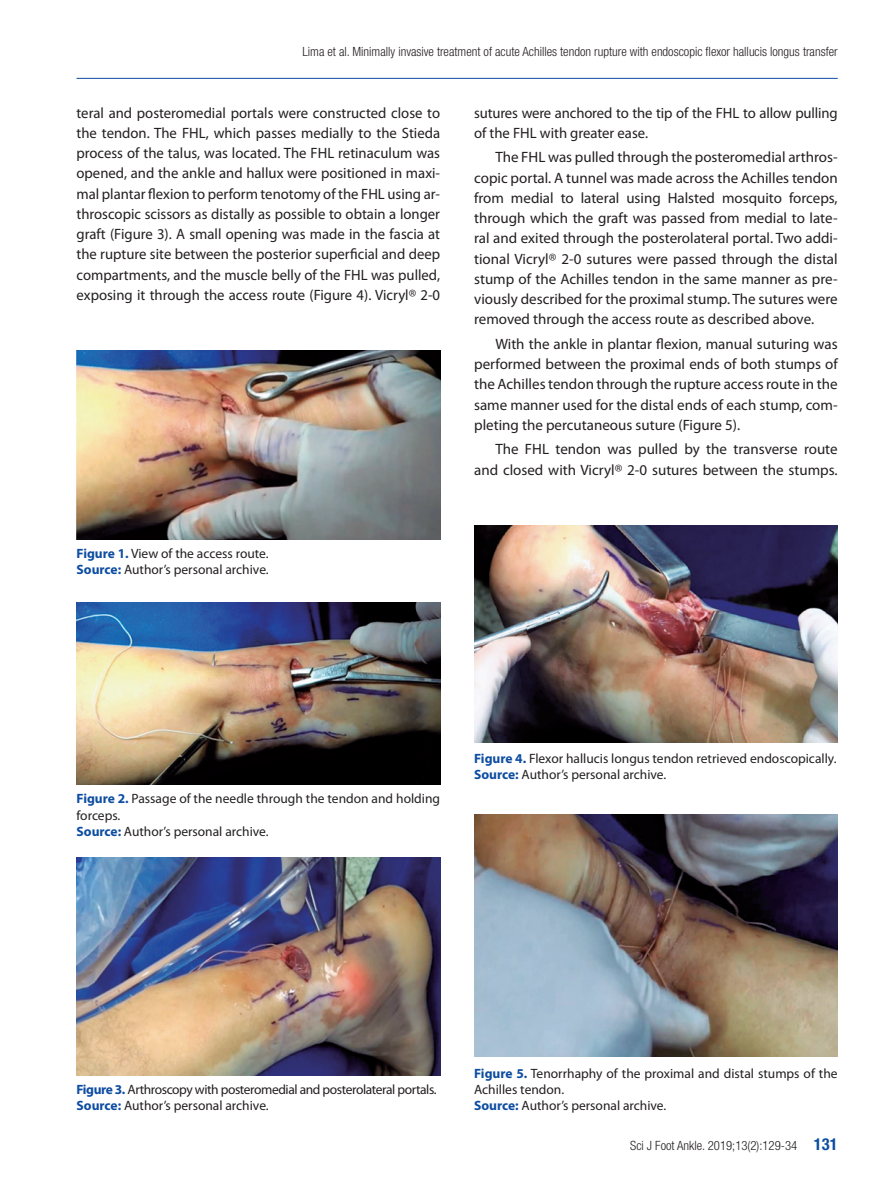
<style>
.page{position:relative;width:893px;height:1191px;background:#fff}
.page>*{position:absolute;margin:0;border:0;box-sizing:border-box;transform-origin:0 0}
.t1{font:15px/20.2px "Myriad Pro";color:#231f20;text-align:justify}
.t2{font:13.5px/16.2px "Myriad Pro";color:#231f20}
.t3{font:13.5px/16.2px "Myriad Pro";letter-spacing:-.03em;color:#231f20}
.t4{font:300 condensed 12.75px "Helvetica Neue";color:#231f20}
.s1{font-family:"Myriad Web"}
.s2{font-weight:700;color:#0d4da1}
.s3{font-weight:700;font-size:16.5px;color:#0d4da1}
</style>
<div class="page">
<hr style="left:77px;top:78px;width:761px;height:1px;background:#0d4da1">
<img style="left:77px;top:350px;width:363px;height:189px">
<img style="left:77px;top:603px;width:363px;height:181px">
<img style="left:77px;top:857px;width:363px;height:218px">
<img style="left:474px;top:526px;width:364px;height:217px">
<img style="left:474px;top:814px;width:364px;height:242px">
<p class="t4" style="left:303px;top:44px;width:537px">Lima et al. Minimally invasive treatment of acute Achilles tendon rupture with endoscopic flexor hallucis longus transfer</p>
<p class="t1" style="left:77px;top:102px;width:365px">teral and posteromedial portals were constructed close to the tendon. The FHL, which passes medially to the Stieda process of the talus, was located. The FHL retinaculum was opened, and the ankle and hallux were positioned in maxi&shy;mal plantar flexion to perform tenotomy of the FHL using ar&shy;throscopic scissors as distally as possible to obtain a longer graft (Figure 3). A small opening was made in the fascia at the rupture site between the posterior superficial and deep compartments, and the muscle belly of the FHL was pulled, exposing it through the access route (Figure 4). Vicryl<span class="s1">®</span> 2-0</p>
<p class="t2" style="left:77px;top:545px;width:194px"><span class="s2">Figure 1.</span> View of the access route.<br><span class="s2">Source:</span> Author’s personal archive.</p>
<p class="t1" style="left:474px;top:102px;width:365px">sutures were anchored to the tip of the FHL to allow pulling of the FHL with greater ease.</p>
<p class="t1" style="left:474px;top:147px;width:365px;text-indent:21px">The FHL was pulled through the posteromedial arthros&shy;copic portal. A tunnel was made across the Achilles tendon from medial to lateral using Halsted mosquito forceps, through which the graft was passed from medial to late&shy;ral and exited through the posterolateral portal. Two addi&shy;tional Vicryl<span class="s1">®</span> 2-0 sutures were passed through the distal stump of the Achilles tendon in the same manner as pre&shy;viously described for the proximal stump. The sutures were removed through the access route as described above.</p>
<p class="t1" style="left:474px;top:333px;width:365px;text-indent:21px">With the ankle in plantar flexion, manual suturing was performed between the proximal ends of both stumps of the Achilles tendon through the rupture access route in the same manner used for the distal ends of each stump, com&shy;pleting the percutaneous suture (Figure 5).</p>
<p class="t1" style="left:474px;top:439px;width:365px;text-align:right">The FHL tendon was pulled by the transverse route and closed with Vicryl<span class="s1">®</span> 2-0 sutures between the stumps.</p>
<p class="t2" style="left:77px;top:790px;width:365px"><span class="s2">Figure 2.</span> Passage of the needle through the tendon and holding forceps.<br><span class="s2">Source:</span> Author’s personal archive.</p>
<p class="t2" style="left:474px;top:750px;width:364px"><span class="s2">Figure 4.</span> Flexor hallucis longus tendon retrieved endoscopically.<br><span class="s2">Source:</span> Author’s personal archive.</p>
<p class="t3" style="left:77px;top:1081px;width:362px"><span class="s2">Figure 3.</span> Arthroscopy with posteromedial and posterolateral portals.<br><span class="s2">Source:</span> Author’s personal archive.</p>
<p class="t2" style="left:474px;top:1065px;width:365px"><span class="s2">Figure 5.</span> Tenorrhaphy of the proximal and distal stumps of the<br>Achilles tendon.<br><span class="s2">Source:</span> Author’s personal archive.</p>
<p class="t4" style="left:630px;top:1137px;width:209px">Sci J Foot Ankle. 2019;13(2):129-34 <span class="s3">131</span></p>
</div>
